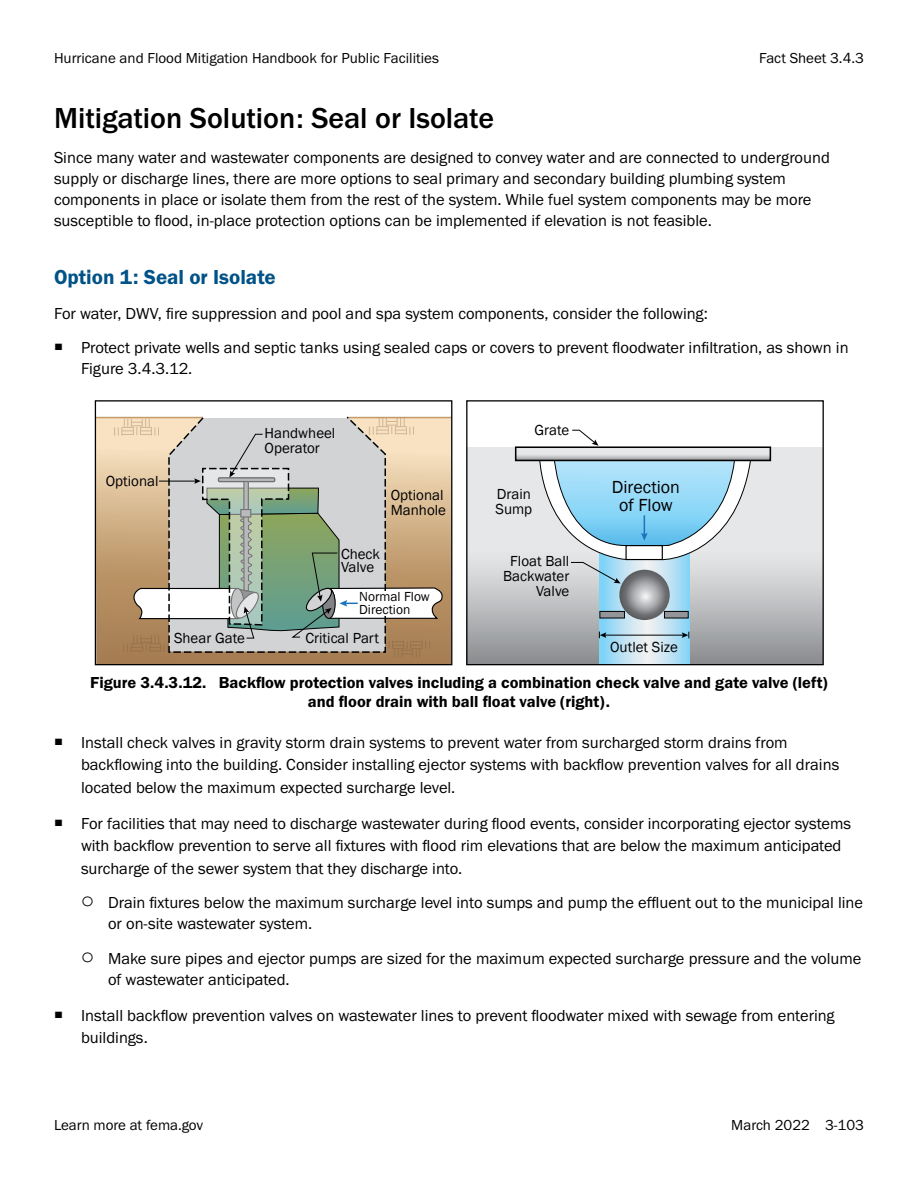
<style>
.page{position:relative;width:918px;height:1188px;background:#fff}
.page>*{position:absolute;margin:0;border:0;box-sizing:border-box;transform-origin:0 0}
.FEMA_Heading_2{font:500 30px "Franklin Gothic URW";color:#000}
.FEMA_Heading_3{font:21px "Franklin Gothic URW Dem";color:#005287}
.t1{font:18px/18px "Franklin Gothic";color:#000;text-align:center}
.FEMA_Bullet_-_1{font:16.5px/22.5px "Franklin Gothic URW Boo";color:#000}
.FEMA_Normal{font:16.5px/21px "Franklin Gothic URW Boo";color:#000}
.t2{font:16.5px/19.8px "Franklin Gothic URW Dem";color:#000;text-align:center}
.t3{font:15px/15px "Franklin Gothic";color:#000}
.t4{font:15px "Franklin Gothic URW Boo";color:#000}
.t5{font:13.5px/13.5px "Franklin Gothic";color:#000}
.s1{font-size:19.5px}
</style>
<div class="page">
<svg style="left:97px;top:418px;width:353px;height:245px"></svg>
<svg style="left:468px;top:447px;width:354px;height:216px"></svg>
<hr style="left:96px;top:417px;width:107px;height:1px;background:#c49a6c">
<hr style="left:349px;top:417px;width:102px;height:1px;background:#c49a6c">
<svg style="left:599px;top:584px;width:90px;height:79px"></svg>
<svg style="left:619px;top:570px;width:51px;height:50px"></svg>
<svg style="left:518px;top:449px;width:250px;height:9px"></svg>
<div style="left:515px;top:446px;width:256px;height:15px;border:2px solid #000"></div>
<div style="left:600px;top:611px;width:24px;height:7px;background:#939598"></div>
<div style="left:600px;top:611px;width:25px;height:7px;border:1px solid #000"></div>
<div style="left:664px;top:611px;width:24px;height:7px;background:#939598"></div>
<div style="left:664px;top:611px;width:25px;height:7px;border:1px solid #000"></div>
<div style="left:466px;top:400px;width:358px;height:265px;border:1px solid #000"></div>
<div style="left:95px;top:400px;width:357px;height:265px;border:1px solid #000"></div>
<svg style="left:114px;top:418px;width:329px;height:239px"></svg>
<svg style="left:537px;top:429px;width:217px;height:155px"></svg>
<hr style="left:604px;top:635px;width:80px;height:1px;background:#000">
<svg style="left:599px;top:632px;width:7px;height:6px"></svg>
<svg style="left:682px;top:632px;width:7px;height:6px"></svg>
<p class="t4" style="left:54px;top:49px;width:386px">Hurricane and Flood Mitigation Handbook for Public Facilities</p>
<p class="t4" style="left:759px;top:49px;width:106px">Fact Sheet 3.4.3</p>
<h2 class="FEMA_Heading_2" style="left:54px;top:99px;width:442px">Mitigation Solution: Seal or Isolate</h2>
<p class="FEMA_Normal" style="left:54px;top:146px;width:777px">Since many water and wastewater components are designed to convey water and are connected to underground supply or discharge lines, there are more options to seal primary and secondary building plumbing system components in place or isolate them from the rest of the system. While fuel system components may be more susceptible to flood, in-place protection options can be implemented if elevation is not feasible.</p>
<p class="FEMA_Heading_3" style="left:54px;top:265px;width:223px">Option 1: Seal or Isolate</p>
<p class="FEMA_Normal" style="left:54px;top:303px;width:656px">For water, DWV, fire suppression and pool and spa system components, consider the following:</p>
<p class="FEMA_Bullet_-_1" style="left:81px;top:337px;width:769px;line-height:21px;text-indent:-27px"><sup>■</sup> Protect private wells and septic tanks using sealed caps or covers to prevent floodwater infiltration, as shown in<br>Figure 3.4.3.12.</p>
<p class="t3" style="left:106px;top:473px;width:54px">Optional</p>
<p class="t3" style="left:265px;top:426px;width:72px">Handwheel<br>Operator</p>
<p class="t3" style="left:535px;top:423px;width:36px">Grate</p>
<p class="t3" style="left:391px;top:487px;width:57px">Optional<br>Manhole</p>
<p class="t3" style="left:341px;top:547px;width:41px;line-height:13.5px">Check<br>Valve</p>
<p class="t5" style="left:359px;top:590px;width:72px">Normal Flow<br>Direction</p>
<p class="t3" style="left:174px;top:631px;width:72px">Shear Gate</p>
<p class="t3" style="left:306px;top:631px;width:75px">Critical Part</p>
<p class="t3" style="left:496px;top:487px;width:38px">Drain<br>Sump</p>
<p class="t3" style="left:503px;top:554px;width:68px;text-align:right">Float Ball<br>Backwater<br>Valve</p>
<p class="t1" style="left:612px;top:478px;width:70px">Direction of Flow</p>
<p class="t3" style="left:610px;top:640px;width:69px">Outlet Size</p>
<p class="t2" style="left:90px;top:672px;width:739px">Figure 3.4.3.12. Backflow protection valves including a combination check valve and gate valve (left) and floor drain with ball float valve (right).</p>
<p class="FEMA_Bullet_-_1" style="left:81px;top:731px;width:760px;text-indent:-27px"><sup>■</sup> Install check valves in gravity storm drain systems to prevent water from surcharged storm drains from backflowing into the building. Consider installing ejector systems with backflow prevention valves for all drains located below the maximum expected surcharge level.</p>
<p class="FEMA_Bullet_-_1" style="left:81px;top:812px;width:772px;text-indent:-27px"><sup>■</sup> For facilities that may need to discharge wastewater during flood events, consider incorporating ejector systems with backflow prevention to serve all fixtures with flood rim elevations that are below the maximum anticipated surcharge of the sewer system that they discharge into.</p>
<p class="FEMA_Normal" style="left:108px;top:892px;width:757px;text-indent:-27px"><span class="s1">○</span> Drain fixtures below the maximum surcharge level into sumps and pump the effluent out to the municipal line or on-site wastewater system.</p>
<p class="FEMA_Normal" style="left:108px;top:948px;width:755px;text-indent:-27px"><span class="s1">○</span> Make sure pipes and ejector pumps are sized for the maximum expected surcharge pressure and the volume of wastewater anticipated.</p>
<p class="FEMA_Bullet_-_1" style="left:81px;top:1004px;width:755px;text-indent:-27px"><sup>■</sup> Install backflow prevention valves on wastewater lines to prevent floodwater mixed with sewage from entering buildings.</p>
<p class="t4" style="left:54px;top:1116px;width:151px">Learn more at fema.gov</p>
<p class="t4" style="left:731px;top:1116px;width:134px">March 2022 3-103</p>
</div>
